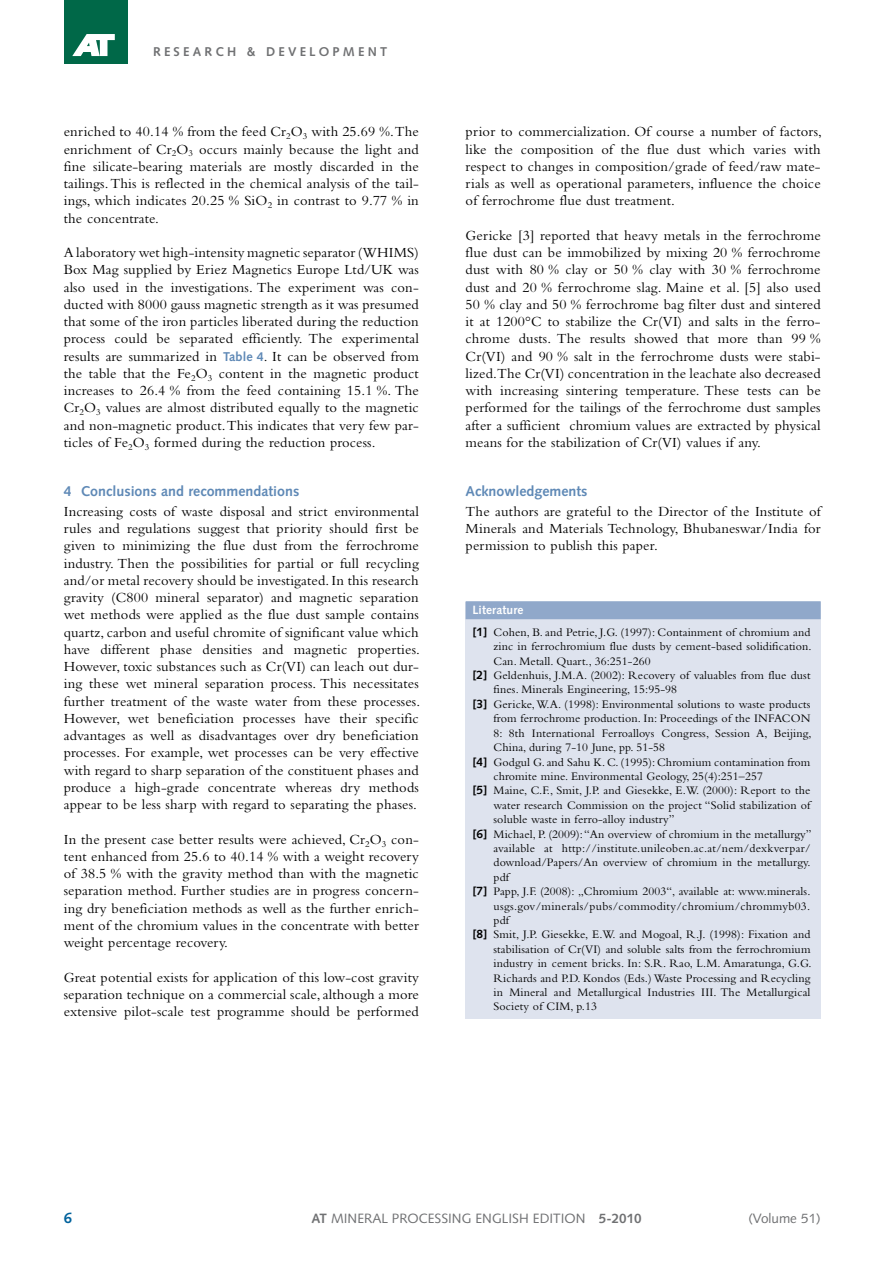
<style>
.page{position:relative;width:893px;height:1263px;background:#fff}
.page>*{position:absolute;margin:0;border:0;box-sizing:border-box;transform-origin:0 0}
.t1{font:14.55px/17.2px "Bembo Std";letter-spacing:.01em;color:#000;text-align:justify}
.t2{font:700 14.25px "Syntax LT Std";color:#5f89b6}
.t3{font:13.5px "Syntax";color:#707173}
.t4{font:700 12.75px "Syntax LT Std";letter-spacing:.25em;color:#707173}
.t5{font:12px "Bembo Std";letter-spacing:.01em;color:#000}
.t6{font:12px "Bembo Std";letter-spacing:.03em;color:#000}
.t7{font:700 12px "Syntax LT Std";letter-spacing:.01em;color:#fff}
.s1{font-family:"Syntax LT Std";font-weight:700;font-size:12.75px;color:#5f89b6}
.s2{font-family:"Syntax LT Std";font-weight:700}
.s3{font-weight:700}
</style>
<div class="page">
<div style="left:64px;top:0;width:64px;height:64px;background:#006848"></div>
<svg style="left:72px;top:34px;width:43px;height:22px"></svg>
<div style="left:466px;top:602px;width:355px;height:416px;background:#dee3ee"></div>
<div style="left:466px;top:601px;width:355px;height:18px;background:#90a8ca"></div>
<p class="t4" style="left:153px;top:45px;width:236px">RESEARCH &amp; DEVELOPMENT</p>
<p class="t1" style="left:64px;top:123px;width:357px">enriched to 40.14 % from the feed Cr<sub>2</sub>O<sub>3</sub> with 25.69 %. The enrichment of Cr<sub>2</sub>O<sub>3</sub> occurs mainly because the light and fine silicate-bearing materials are mostly discarded in the tailings. This is reflected in the chemical analysis of the tail&shy;ings, which indicates 20.25 % SiO<sub>2</sub> in contrast to 9.77 % in the concentrate.</p>
<p class="t1" style="left:64px;top:244px;width:357px">A laboratory wet high-intensity magnetic separator (WHIMS)<br>Box Mag supplied by Eriez Magnetics Europe Ltd/UK was also used in the investigations. The experiment was con&shy;ducted with 8000 gauss magnetic strength as it was presumed that some of the iron particles liberated during the reduction process could be separated efficiently. The experimental results are summarized in <span class="s1">Table 4</span> . It can be observed from the table that the Fe<sub>2</sub>O<sub>3</sub> content in the magnetic product increases to 26.4 % from the feed containing 15.1 %. The Cr<sub>2</sub>O<sub>3</sub> values are almost distributed equally to the magnetic and non-magnetic product. This indicates that very few par&shy;ticles of Fe<sub>2</sub>O<sub>3</sub> formed during the reduction process.</p>
<p class="t2" style="left:64px;top:482px;width:237px">4 Conclusions and recommendations</p>
<p class="t1" style="left:64px;top:502px;width:358px">Increasing costs of waste disposal and strict environmental rules and regulations suggest that priority should first be given to minimizing the flue dust from the ferrochrome industry. Then the possibilities for partial or full recycling and/or metal recovery should be investigated. In this research gravity (C800 mineral separator) and magnetic separation wet methods were applied as the flue dust sample contains quartz, carbon and useful chromite of significant value which have different phase densities and magnetic properties.<br>However, toxic substances such as Cr(VI) can leach out dur&shy;ing these wet mineral separation process. This necessitates further treatment of the waste water from these processes.<br>However, wet beneficiation processes have their specific advantages as well as disadvantages over dry beneficiation processes. For example, wet processes can be very effective with regard to sharp separation of the constituent phases and produce a high-grade concentrate whereas dry methods appear to be less sharp with regard to separating the phases.</p>
<p class="t1" style="left:64px;top:830px;width:357px">In the present case better results were achieved, Cr<sub>2</sub>O<sub>3</sub> con&shy;tent enhanced from 25.6 to 40.14 % with a weight recovery of 38.5 % with the gravity method than with the magnetic separation method. Further studies are in progress concern&shy;ing dry beneficiation methods as well as the further enrich&shy;ment of the chromium values in the concentrate with better weight percentage recovery.</p>
<p class="t1" style="left:64px;top:968px;width:357px">Great potential exists for application of this low-cost gravity separation technique on a commercial scale, although a more extensive pilot-scale test programme should be performed</p>
<p class="t1" style="left:466px;top:123px;width:358px">prior to commercialization. Of course a number of factors, like the composition of the flue dust which varies with respect to changes in composition/grade of feed/raw mate&shy;rials as well as operational parameters, influence the choice of ferrochrome flue dust treatment.</p>
<p class="t1" style="left:466px;top:226px;width:357px">Gericke [3] reported that heavy metals in the ferrochrome flue dust can be immobilized by mixing 20 % ferrochrome dust with 80 % clay or 50 % clay with 30 % ferrochrome dust and 20 % ferrochrome slag. Maine et al. [5] also used 50 % clay and 50 % ferrochrome bag filter dust and sintered it at 1200°C to stabilize the Cr(VI) and salts in the ferro&shy;chrome dusts. The results showed that more than 99 % Cr(VI) and 90 % salt in the ferrochrome dusts were stabi&shy;lized. The Cr(VI) concentration in the leachate also decreased with increasing sintering temperature. These tests can be performed for the tailings of the ferrochrome dust samples after a sufficient chromium values are extracted by physical means for the stabilization of Cr(VI) values if any.</p>
<p class="t2" style="left:466px;top:482px;width:123px">Acknowledgements</p>
<p class="t1" style="left:466px;top:502px;width:357px">The authors are grateful to the Director of the Institute of Minerals and Materials Technology, Bhubaneswar/India for permission to publish this paper.</p>
<p class="t7" style="left:472px;top:603px;width:53px">Literature</p>
<p class="t5" style="left:472px;top:625px;width:339px"><span class="s2">[1]</span> Cohen, B. and Petrie, J.G. (1997): Containment of chromium and</p>
<p class="t5" style="left:494px;top:639px;width:320px">zinc in ferrochromium flue dusts by cement-based solidification.</p>
<p class="t5" style="left:494px;top:654px;width:159px">Can. Metall. Quart., 36:251-260</p>
<p class="t5" style="left:472px;top:668px;width:340px"><span class="s2">[2]</span> Geldenhuis, J.M.A. (2002): Recovery of valuables from flue dust</p>
<p class="t5" style="left:494px;top:683px;width:185px">fines. Minerals Engineering, 15:95-98</p>
<p class="t5" style="left:472px;top:697px;width:340px"><span class="s2">[3]</span> Gericke, W.A. (1998): Environmental solutions to waste products</p>
<p class="t5" style="left:494px;top:711px;width:318px">from ferrochrome production. In: Proceedings of the INFACON</p>
<p class="t5" style="left:494px;top:726px;width:320px">8: 8th International Ferroalloys Congress, Session A, Beijing,</p>
<p class="t5" style="left:494px;top:740px;width:173px">China, during 7-10 June, pp. 51-58</p>
<p class="t5" style="left:472px;top:755px;width:340px"><span class="s2">[4]</span> Godgul G. and Sahu K. C. (1995): Chromium contamination from</p>
<p class="t5" style="left:494px;top:769px;width:271px">chromite mine. Environmental Geology, 25(4):251–257</p>
<p class="t5" style="left:472px;top:783px;width:340px"><span class="s2">[5]</span> Maine, C.F., Smit, J.P. and Giesekke, E.W. (2000): Report to the</p>
<p class="t5" style="left:494px;top:798px;width:318px">water research Commission on the project “Solid stabilization of</p>
<p class="t5" style="left:494px;top:812px;width:183px">soluble waste in ferro-alloy industry”</p>
<p class="t5" style="left:472px;top:827px;width:341px"><span class="s2">[6]</span> Michael, P. (2009): “An overview of chromium in the metallurgy”</p>
<p class="t5" style="left:494px;top:841px;width:318px">available at http://institute.unileoben.ac.at/nem/dexkverpar/</p>
<p class="t5" style="left:494px;top:855px;width:318px">download/Papers/An overview of chromium in the metallurgy.</p>
<p class="t5" style="left:494px;top:870px;width:17px">pdf</p>
<p class="t5" style="left:472px;top:884px;width:340px"><span class="s2">[7]</span> Papp, J.F. (2008): „Chromium 2003“, available at: www.minerals.</p>
<p class="t6" style="left:494px;top:899px;width:318px">usgs.gov/minerals/pubs/commodity/chromium/chrommyb03.</p>
<p class="t5" style="left:494px;top:913px;width:17px">pdf</p>
<p class="t5" style="left:472px;top:927px;width:340px"><span class="s2">[8]</span> Smit, J.P. Giesekke, E.W. and Mogoal, R.J. (1998): Fixation and</p>
<p class="t5" style="left:494px;top:942px;width:318px">stabilisation of Cr(VI) and soluble salts from the ferrochromium</p>
<p class="t5" style="left:494px;top:956px;width:320px">industry in cement bricks. In: S.R. Rao, L.M. Amaratunga, G.G.</p>
<p class="t5" style="left:494px;top:971px;width:318px">Richards and P.D. Kondos (Eds.) Waste Processing and Recycling</p>
<p class="t5" style="left:494px;top:985px;width:318px">in Mineral and Metallurgical Industries III. The Metallurgical</p>
<p class="t5" style="left:494px;top:999px;width:105px">Society of CIM, p.13</p>
<p class="t3" style="left:311px;top:1210px;width:332px"><span class="s3">AT</span> MINERAL PROCESSING ENGLISH EDITION <span class="s3">5-2010</span></p>
<p class="t3" style="left:748px;top:1210px;width:74px">(Volume 51)</p>
</div>
